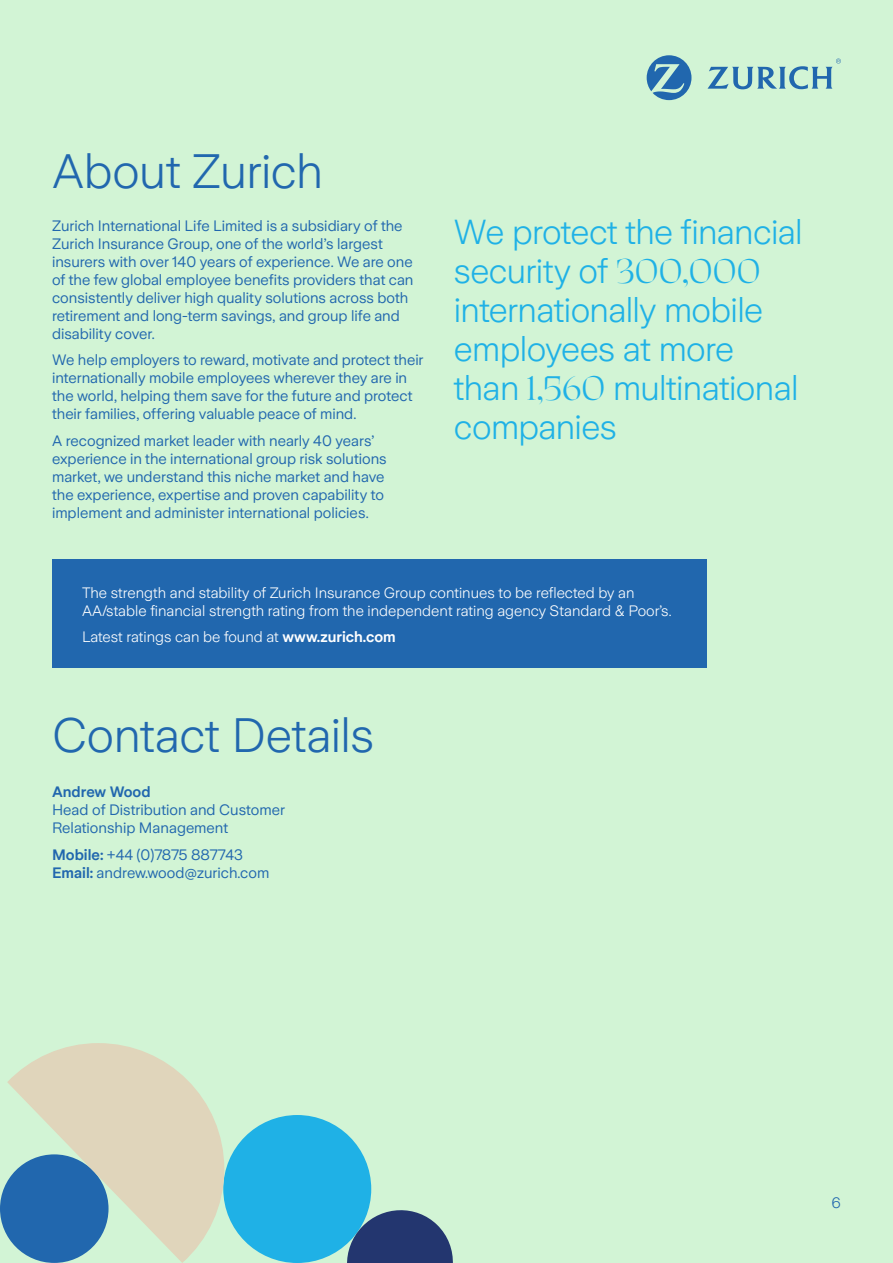
<style>
.page{position:relative;width:893px;height:1263px;background:#d2f4d5}
.page>*{position:absolute;margin:0;border:0;box-sizing:border-box;transform-origin:0 0}
.t1{font:300 48px "Zurich Sans";letter-spacing:-.01em;color:#2167ae}
.t2{font:300 34.5px/39px "Zurich Sans";letter-spacing:-.02em;color:#1fb1e6}
.t3{font:15px/18px "Zurich Sans";color:#2167ae}
.t4{font:300 15px/18px "Zurich Sans";color:#fff}
.t5{font:600 15px "Zurich Sans";color:#2167ae}
.t6{font:300 15px "Zurich Sans";color:#2167ae}
.s1{font-family:"Ogg";font-weight:400}
.s2{font-weight:600}
</style>
<div class="page">
<svg style="left:647px;top:55px;width:44px;height:45px"></svg>
<svg style="left:707px;top:59px;width:134px;height:30px"></svg>
<div style="left:52px;top:559px;width:655px;height:108px;background:#2167ae"></div>
<div style="left:223px;top:1115px;width:148px;height:148px;background:#1fb1e6;border-radius:50%"></div>
<div style="left:0;top:1154px;width:109px;height:109px;background:#2167ae;border-radius:50%"></div>
<svg style="left:7px;top:1043px;width:217px;height:220px;fill:#e0d5bb"></svg>
<svg style="left:347px;top:1204px;width:106px;height:59px"></svg>
<h1 class="t1" style="left:52px;top:146px;width:273px">About Zurich</h1>
<p class="t3" style="left:52px;top:217px;width:363px">Zurich International Life Limited is a subsidiary of the Zurich Insurance Group, one of the world’s largest insurers with over 140 years of experience. We are one of the few global employee benefits providers that can consistently deliver high quality solutions across both retirement and long-term savings, and group life and disability cover.</p>
<p class="t3" style="left:52px;top:351px;width:373px">We help employers to reward, motivate and protect their internationally mobile employees wherever they are in the world, helping them save for the future and protect their families, offering valuable peace of mind.</p>
<p class="t3" style="left:52px;top:432px;width:336px">A recognized market leader with nearly 40 years’ experience in the international group risk solutions market, we understand this niche market and have the experience, expertise and proven capability to implement and administer international policies.</p>
<h2 class="t2" style="left:454px;top:213px;width:350px">We protect the financial security of <span class="s1">300,000 </span>internationally mobile employees at more than <span class="s1">1,560</span> multinational companies</h2>
<p class="t4" style="left:82px;top:584px;width:591px">The strength and stability of Zurich Insurance Group continues to be reflected by an<br>AA/stable financial strength rating from the independent rating agency Standard &amp; Poor’s.</p>
<p class="t4" style="left:82px;top:628px;width:315px">Latest ratings can be found at <span class="s2">www.zurich.com</span></p>
<h1 class="t1" style="left:52px;top:709px;width:324px">Contact Details</h1>
<p class="t5" style="left:52px;top:784px;width:100px">Andrew Wood</p>
<p class="t3" style="left:52px;top:801px;width:234px">Head of Distribution and Customer<br>Relationship Management</p>
<p class="t3" style="left:52px;top:846px;width:219px"><span class="s2">Mobile:</span> +44 (0)7875 887743<br><span class="s2">Email:</span> andrew.wood@zurich.com</p>
<p class="t6" style="left:831px;top:1194px;width:11px">6</p>
</div>
